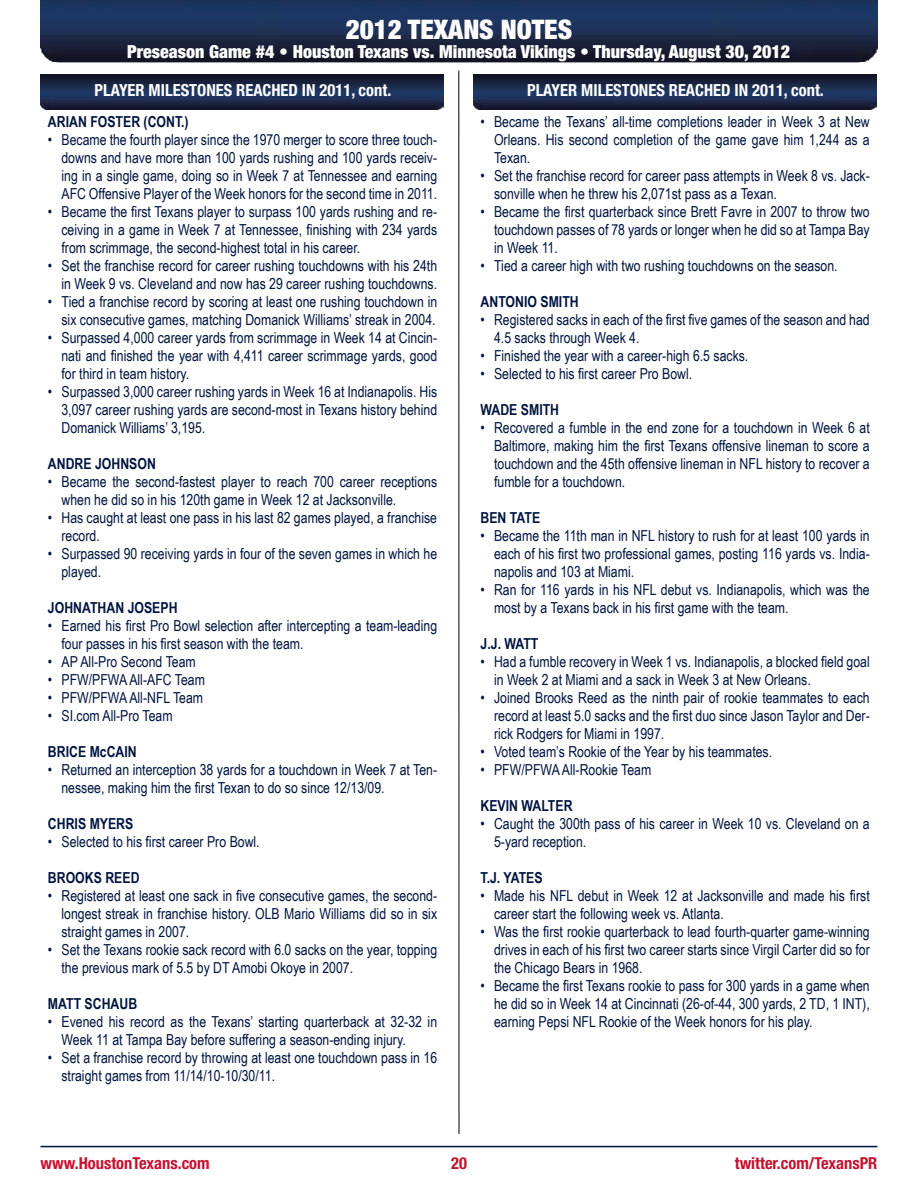
<style>
.page{position:relative;width:918px;height:1188px;background:#fff}
.page>*{position:absolute;margin:0;border:0;box-sizing:border-box;transform-origin:0 0}
.t1{font:900 condensed 27px "Helvetica Neue LT Std";color:#fff}
.t2{font:900 condensed 18px "Helvetica Neue LT Std";color:#fff}
.t3{font:700 condensed 16.65px "Helvetica Neue LT Std";color:#fff}
.t4{font:700 condensed 16.5px "Helvetica Neue LT Std";color:#c41230}
.t5{font:15.15px/18px "Arial Narrow";color:#00143f}
.t6{font:700 15.15px "Arial Narrow";color:#00143f}
</style>
<div class="page">
<hr style="left:40px;top:1146px;width:838px;height:1px;background:#00143f">
<img style="left:40px;top:0;width:837px;height:61px">
<img style="left:41px;top:74px;width:402px;height:35px">
<img style="left:473px;top:74px;width:403px;height:35px">
<hr style="left:459px;top:71px;width:1px;height:1063px;background:#000">
<h1 class="t1" style="left:346px;top:13px;width:228px">2012 TEXANS NOTES</h1>
<p class="t2" style="left:127px;top:40px;width:665px">Preseason Game #4 • Houston Texans vs. Minnesota Vikings • Thursday, August 30, 2012</p>
<p class="t3" style="left:95px;top:80px;width:298px">PLAYER MILESTONES REACHED IN 2011, cont.</p>
<p class="t6" style="left:48px;top:110px;width:17px">ARIAN</p>
<p class="t6" style="left:90px;top:110px;width:17px">FOSTER</p>
<p class="t6" style="left:144px;top:110px;width:14px">(CONT</p>
<p class="t6" style="left:181px;top:110px;width:9px">.)</p>
<p class="t5" style="left:61px;top:130px;width:377px;text-align:justify;text-indent:-13px">• Became the fourth player since the 1970 merger to score three touch&shy;downs and have more than 100 yards rushing and 100 yards receiv&shy;ing in a single game, doing so in Week 7 at Tennessee and earning AFC Offensive Player of the Week honors for the second time in 2011.</p>
<p class="t5" style="left:61px;top:202px;width:377px;text-align:justify;text-indent:-14px">• Became the first Texans player to surpass 100 yards rushing and re&shy;ceiving in a game in Week 7 at Tennessee, finishing with 234 yards from scrimmage, the second-highest total in his career.</p>
<p class="t5" style="left:48px;top:256px;width:391px;text-align:right">• Set the franchise record for career rushing touchdowns with his 24th in Week 9 vs. Cleveland and now has 29 career rushing touchdowns.</p>
<p class="t5" style="left:48px;top:292px;width:391px;text-align:right">• Tied a franchise record by scoring at least one rushing touchdown in six consecutive games, matching Domanick Williams’ streak in 2004.</p>
<p class="t5" style="left:61px;top:328px;width:377px;text-align:justify;text-indent:-14px">• Surpassed 4,000 career yards from scrimmage in Week 14 at Cincin&shy;nati and finished the year with 4,411 career scrimmage yards, good for third in team history.</p>
<p class="t5" style="left:61px;top:382px;width:377px;text-align:justify;text-indent:-14px">• Surpassed 3,000 career rushing yards in Week 16 at Indianapolis. His 3,097 career rushing yards are second-most in Texans history behind Domanick Williams’ 3,195.</p>
<p class="t6" style="left:48px;top:452px;width:19px">ANDRE</p>
<p class="t6" style="left:95px;top:452px;width:17px">JOHNSON</p>
<p class="t5" style="left:61px;top:472px;width:377px;text-indent:-14px">• Became the second-fastest player to reach 700 career receptions when he did so in his 120th game in Week 12 at Jacksonville.</p>
<p class="t5" style="left:61px;top:508px;width:377px;text-indent:-14px">• Has caught at least one pass in his last 82 games played, a franchise record.</p>
<p class="t5" style="left:61px;top:544px;width:377px;text-indent:-14px">• Surpassed 90 receiving yards in four of the seven games in which he played.</p>
<p class="t6" style="left:48px;top:596px;width:131px">JOHNATHAN JOSEPH</p>
<p class="t5" style="left:61px;top:616px;width:377px;text-indent:-14px">• Earned his first Pro Bowl selection after intercepting a team-leading four passes in his first season with the team.</p>
<p class="t5" style="left:48px;top:652px;width:149px">• AP All-Pro Second Team</p>
<p class="t5" style="left:48px;top:670px;width:159px">• PFW/PFWA All-AFC Team</p>
<p class="t5" style="left:48px;top:688px;width:157px">• PFW/PFWA All-NFL Team</p>
<p class="t5" style="left:48px;top:706px;width:126px">• SI.com All-Pro Team</p>
<p class="t6" style="left:48px;top:740px;width:90px">BRICE MCCAIN</p>
<p class="t5" style="left:61px;top:760px;width:377px;text-indent:-14px">• Returned an interception 38 yards for a touchdown in Week 7 at Ten&shy;nessee, making him the first Texan to do so since 12/13/09.</p>
<p class="t6" style="left:48px;top:812px;width:17px">CHRIS</p>
<p class="t6" style="left:90px;top:812px;width:10px">MYERS</p>
<p class="t5" style="left:48px;top:832px;width:213px">• Selected to his first career Pro Bowl.</p>
<p class="t6" style="left:48px;top:866px;width:93px">BROOKS REED</p>
<p class="t5" style="left:61px;top:886px;width:377px;text-align:justify;text-indent:-14px">• Registered at least one sack in five consecutive games, the second&shy;longest streak in franchise history. OLB Mario Williams did so in six straight games in 2007.</p>
<p class="t5" style="left:61px;top:940px;width:377px;text-indent:-14px">• Set the Texans rookie sack record with 6.0 sacks on the year, topping the previous mark of 5.5 by DT Amobi Okoye in 2007.</p>
<p class="t6" style="left:48px;top:992px;width:91px">MATT SCHAUB</p>
<p class="t5" style="left:61px;top:1012px;width:377px;text-indent:-14px">• Evened his record as the Texans’ starting quarterback at 32-32 in<br>Week 11 at Tampa Bay before suffering a season-ending injury.</p>
<p class="t5" style="left:61px;top:1048px;width:377px;text-indent:-14px">• Set a franchise record by throwing at least one touchdown pass in 16 straight games from 11/14/10-10/30/11.</p>
<p class="t3" style="left:527px;top:80px;width:298px">PLAYER MILESTONES REACHED IN 2011, cont.</p>
<p class="t5" style="left:494px;top:112px;width:377px;text-align:justify;text-indent:-14px">• Became the Texans’ all-time completions leader in Week 3 at New Orleans. His second completion of the game gave him 1,244 as a Texan.</p>
<p class="t5" style="left:494px;top:166px;width:377px;text-indent:-14px">• Set the franchise record for career pass attempts in Week 8 vs. Jack&shy;sonville when he threw his 2,071st pass as a Texan.</p>
<p class="t5" style="left:494px;top:202px;width:377px;text-align:justify;text-indent:-14px">• Became the first quarterback since Brett Favre in 2007 to throw two touchdown passes of 78 yards or longer when he did so at Tampa Bay in Week 11.</p>
<p class="t5" style="left:481px;top:256px;width:359px">• Tied a career high with two rushing touchdowns on the season.</p>
<p class="t6" style="left:481px;top:290px;width:18px">ANTONIO</p>
<p class="t6" style="left:540px;top:290px;width:17px">SMITH</p>
<p class="t5" style="left:494px;top:310px;width:377px;text-indent:-14px">• Registered sacks in each of the first five games of the season and had<br>4.5 sacks through Week 4.</p>
<p class="t5" style="left:481px;top:346px;width:269px">• Finished the year with a career-high 6.5 sacks.</p>
<p class="t5" style="left:481px;top:364px;width:213px">• Selected to his first career Pro Bowl.</p>
<p class="t6" style="left:481px;top:398px;width:57px">WADE SMITH</p>
<p class="t5" style="left:494px;top:418px;width:377px;text-align:justify;text-indent:-14px">• Recovered a fumble in the end zone for a touchdown in Week 6 at Baltimore, making him the first Texans offensive lineman to score a touchdown and the 45th offensive lineman in NFL history to recover a fumble for a touchdown.</p>
<p class="t6" style="left:481px;top:506px;width:45px">BEN TATE</p>
<p class="t5" style="left:494px;top:526px;width:377px;text-align:justify;text-indent:-14px">• Became the 11th man in NFL history to rush for at least 100 yards in each of his first two professional games, posting 116 yards vs. India&shy;napolis and 103 at Miami.</p>
<p class="t5" style="left:494px;top:580px;width:377px;text-indent:-14px">• Ran for 116 yards in his NFL debut vs. Indianapolis, which was the most by a Texans back in his first game with the team.</p>
<p class="t6" style="left:481px;top:632px;width:44px">J.J. WATT</p>
<p class="t5" style="left:494px;top:652px;width:377px;text-indent:-14px">• Had a fumble recovery in Week 1 vs. Indianapolis, a blocked field goal in Week 2 at Miami and a sack in Week 3 at New Orleans.</p>
<p class="t5" style="left:494px;top:688px;width:377px;text-align:justify;text-indent:-14px">• Joined Brooks Reed as the ninth pair of rookie teammates to each record at least 5.0 sacks and the first duo since Jason Taylor and Der&shy;rick Rodgers for Miami in 1997.</p>
<p class="t5" style="left:481px;top:742px;width:293px">• Voted team’s Rookie of the Year by his teammates.</p>
<p class="t5" style="left:481px;top:760px;width:172px">• PFW/PFWA All-Rookie Team</p>
<p class="t6" style="left:481px;top:794px;width:94px">KEVIN WALTER</p>
<p class="t5" style="left:494px;top:814px;width:377px;text-indent:-14px">• Caught the 300th pass of his career in Week 10 vs. Cleveland on a<br>5-yard reception.</p>
<p class="t6" style="left:481px;top:866px;width:39px">T.J. YATES</p>
<p class="t5" style="left:494px;top:886px;width:377px;text-indent:-14px">• Made his NFL debut in Week 12 at Jacksonville and made his first career start the following week vs. Atlanta.</p>
<p class="t5" style="left:494px;top:922px;width:377px;text-align:justify;text-indent:-14px">• Was the first rookie quarterback to lead fourth-quarter game-winning drives in each of his first two career starts since Virgil Carter did so for the Chicago Bears in 1968.</p>
<p class="t5" style="left:494px;top:976px;width:377px;text-align:justify;text-indent:-14px">• Became the first Texans rookie to pass for 300 yards in a game when he did so in Week 14 at Cincinnati (26-of-44, 300 yards, 2 TD, 1 INT), earning Pepsi NFL Rookie of the Week honors for his play.</p>
<p class="t4" style="left:40px;top:1153px;width:171px">www.HoustonTexans.com</p>
<p class="t4" style="left:451px;top:1153px;width:17px">20</p>
<p class="t4" style="left:735px;top:1153px;width:144px">twitter.com/TexansPR</p>
</div>
